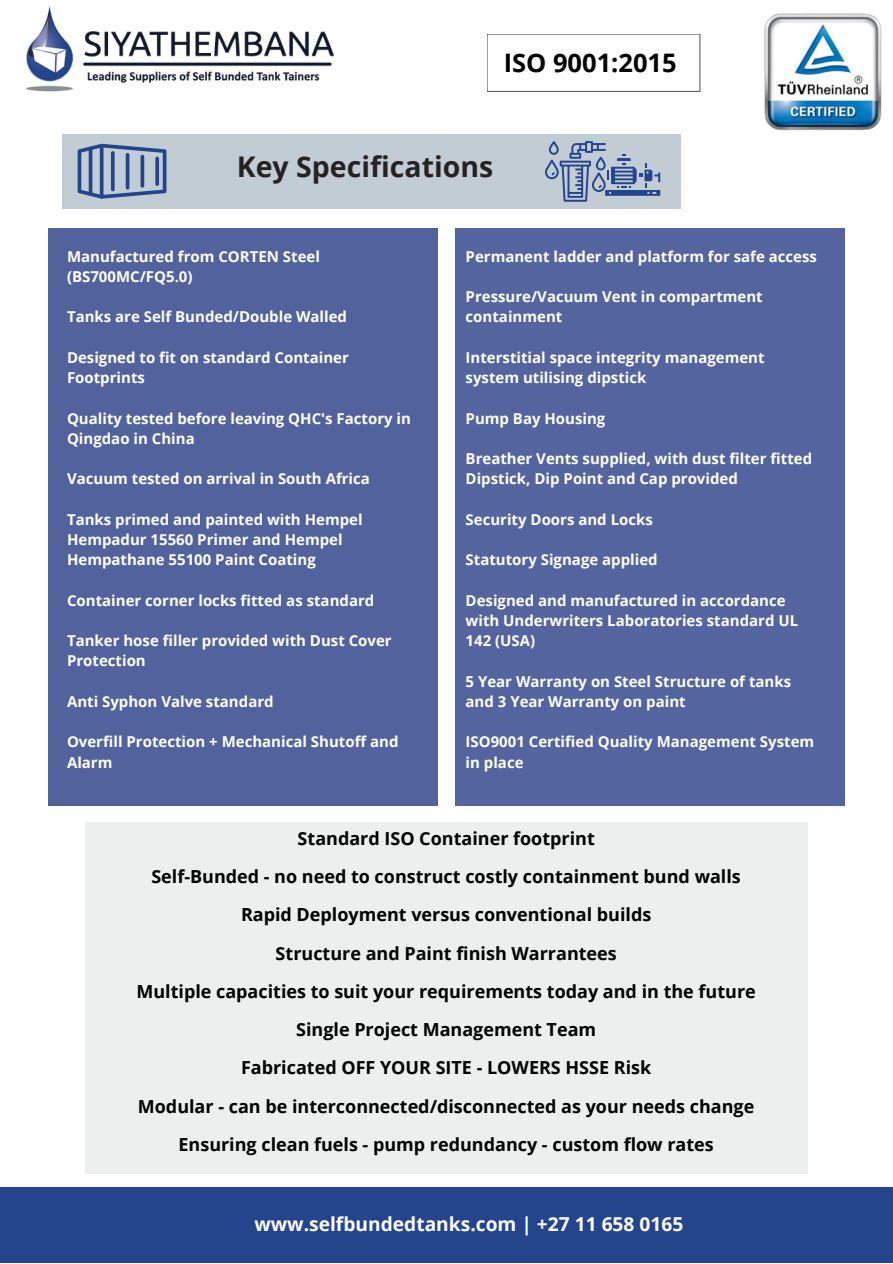
<style>
.page{position:relative;width:893px;height:1264px;background:#fff}
.page>*{position:absolute;margin:0;border:0;box-sizing:border-box;transform-origin:0 0}
.t1{font:700 28.5px "Open Sans";color:#262221}
.t2{font:700 25.5px "Open Sans";color:#000}
.t3{font:700 19.2px "Open Sans";color:#fefeff}
.t4{font:700 18px "Open Sans";color:#000}
.t5{font:700 15px/20.2px "Open Sans";color:#fff}
</style>
<div class="page">
<img style="left:25px;top:6px;width:310px;height:86px">
<div style="left:48px;top:229px;width:389px;height:577px;background:#52629d"></div>
<div style="left:455px;top:229px;width:389px;height:577px;background:#52629d"></div>
<div style="left:62px;top:134px;width:618px;height:74px;background:#c2ccd5"></div>
<svg style="left:78px;top:144px;width:88px;height:55px"></svg>
<hr style="left:89px;top:146px;width:3px;height:50px;background:#24458c;border-radius:2px">
<svg style="left:111px;top:151px;width:4px;height:40px"></svg>
<hr style="left:126px;top:153px;width:3px;height:36px;background:#24458c;border-radius:2px">
<svg style="left:140px;top:155px;width:4px;height:33px"></svg>
<svg style="left:155px;top:157px;width:4px;height:29px"></svg>
<svg style="left:545px;top:141px;width:115px;height:61px"></svg>
<div style="left:0;top:1187px;width:892px;height:75px;background:#24458c"></div>
<div style="left:85px;top:822px;width:722px;height:351px;background:#edeeee"></div>
<img style="left:764px;top:13px;width:118px;height:118px">
<svg style="left:487px;top:34px;width:213px;height:58px"></svg>
<p class="t2" style="left:503px;top:45px;width:174px">ISO 9001:2015</p>
<p class="t1" style="left:237px;top:146px;width:258px">Key Specifications</p>
<p class="t5" style="left:67px;top:245px;width:254px">Manufactured from CORTEN Steel (BS700MC/FQ5.0)</p>
<p class="t5" style="left:67px;top:306px;width:281px">Tanks are Self Bunded/Double Walled</p>
<p class="t5" style="left:67px;top:347px;width:283px">Designed to fit on standard Container<br>Footprints</p>
<p class="t5" style="left:67px;top:407px;width:345px">Quality tested before leaving QHC's Factory in<br>Qingdao in China</p>
<p class="t5" style="left:67px;top:468px;width:304px">Vacuum tested on arrival in South Africa</p>
<p class="t5" style="left:67px;top:509px;width:297px">Tanks primed and painted with Hempel<br>Hempadur 15560 Primer and Hempel<br>Hempathane 55100 Paint Coating</p>
<p class="t5" style="left:67px;top:589px;width:309px">Container corner locks fitted as standard</p>
<p class="t5" style="left:67px;top:630px;width:326px">Tanker hose filler provided with Dust Cover<br>Protection</p>
<p class="t5" style="left:67px;top:691px;width:208px">Anti Syphon Valve standard</p>
<p class="t5" style="left:67px;top:731px;width:333px">Overfill Protection + Mechanical Shutoff and<br>Alarm</p>
<p class="t5" style="left:465px;top:245px;width:353px">Permanent ladder and platform for safe access</p>
<p class="t5" style="left:465px;top:286px;width:299px">Pressure/Vacuum Vent in compartment containment</p>
<p class="t5" style="left:465px;top:347px;width:300px">Interstitial space integrity management system utilising dipstick</p>
<p class="t5" style="left:465px;top:407px;width:141px">Pump Bay Housing</p>
<p class="t5" style="left:465px;top:448px;width:348px">Breather Vents supplied, with dust filter fitted</p>
<p class="t5" style="left:465px;top:468px;width:274px">Dipstick, Dip Point and Cap provided</p>
<p class="t5" style="left:465px;top:509px;width:189px">Security Doors and Locks</p>
<p class="t5" style="left:465px;top:549px;width:194px">Statutory Signage applied</p>
<p class="t5" style="left:465px;top:589px;width:334px">Designed and manufactured in accordance with Underwriters Laboratories standard UL<br>142 (USA)</p>
<p class="t5" style="left:465px;top:670px;width:327px">5 Year Warranty on Steel Structure of tanks and 3 Year Warranty on paint</p>
<p class="t5" style="left:465px;top:731px;width:350px">ISO9001 Certified Quality Management System in place</p>
<p class="t4" style="left:297px;top:825px;width:299px">Standard ISO Container footprint</p>
<p class="t4" style="left:151px;top:863px;width:591px">Self-Bunded - no need to construct costly containment bund walls</p>
<p class="t4" style="left:241px;top:902px;width:412px">Rapid Deployment versus conventional builds</p>
<p class="t4" style="left:275px;top:940px;width:342px">Structure and Paint finish Warrantees</p>
<p class="t4" style="left:136px;top:978px;width:620px">Multiple capacities to suit your requirements today and in the future</p>
<p class="t4" style="left:296px;top:1016px;width:301px">Single Project Management Team</p>
<p class="t4" style="left:241px;top:1055px;width:412px">Fabricated OFF YOUR SITE - LOWERS HSSE Risk</p>
<p class="t4" style="left:138px;top:1093px;width:618px">Modular - can be interconnected/disconnected as your needs change</p>
<p class="t4" style="left:178px;top:1131px;width:536px">Ensuring clean fuels - pump redundancy - custom flow rates</p>
<p class="t3" style="left:226px;top:1210px;width:430px">www.selfbundedtanks.com | +27 11 658 0165</p>
<p class="t3" style="left:254px;top:1210px;width:430px">www.selfbundedtanks.com | +27 11 658 0165</p>
</div>
